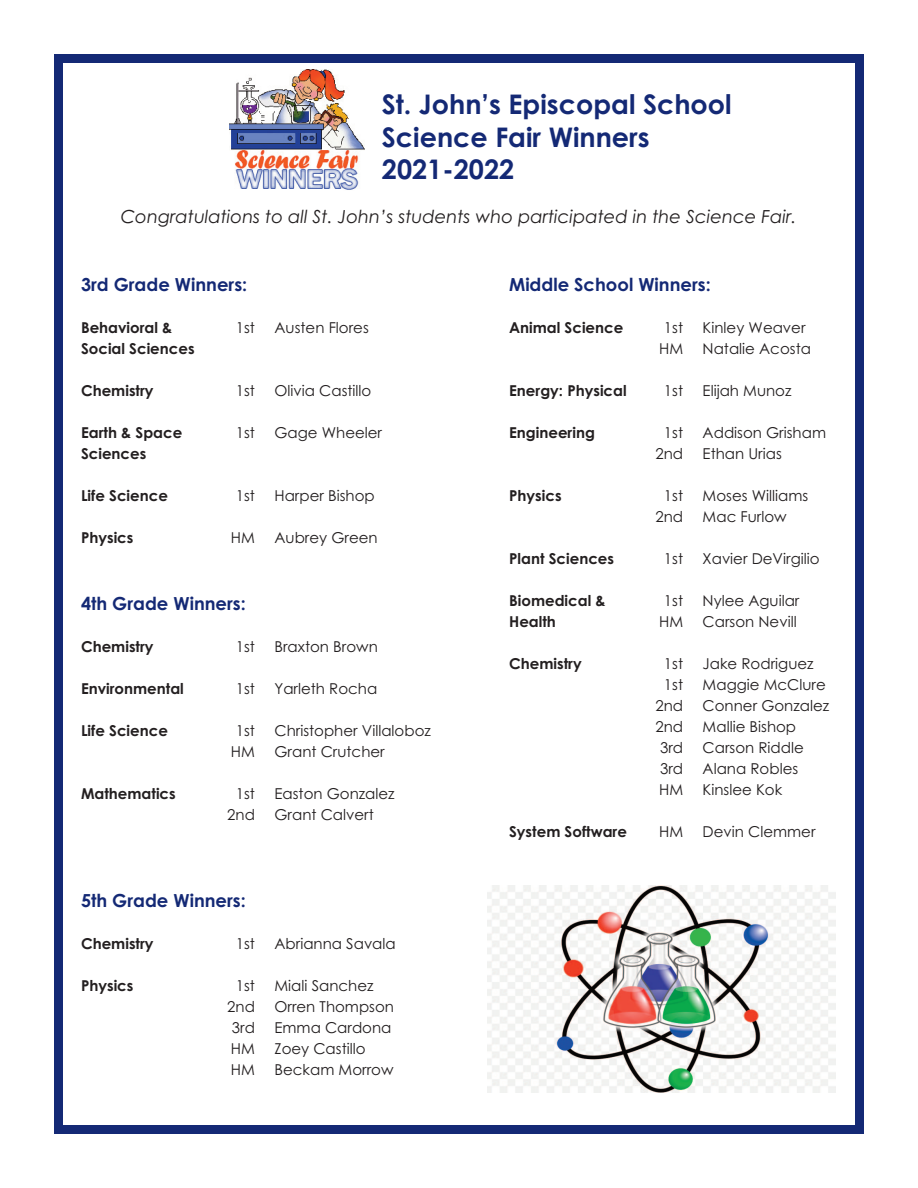
<style>
.page{position:relative;width:918px;height:1188px;background:#fff}
.page>*{position:absolute;margin:0;border:0;box-sizing:border-box;transform-origin:0 0}
.t1{font:700 27px/32.4px "Century Gothic";color:#142975}
.t2{font:italic 18px "Century Gothic";color:#231f20}
.t3{font:700 18px "Century Gothic";color:#142975}
.t4{font:15px "Century Gothic";color:#231f20}
.t5{font:700 15px "Century Gothic";color:#231f20}
</style>
<div class="page">
<div style="left:54px;top:54px;width:810px;height:1080px;border:9px solid #142975"></div>
<img style="left:230px;top:69px;width:134px;height:121px">
<img style="left:487px;top:885px;width:349px;height:207px">
<h1 class="t1" style="left:382px;top:91px;width:351px">St. John’s Episcopal School<br>Science Fair Winners<br>2021-2022</h1>
<p class="t2" style="left:121px;top:209px;width:677px">Congratulations to all St. John’s students who participated in the Science Fair.</p>
<p class="t3" style="left:81px;top:278px;width:168px">3rd Grade Winners:</p>
<p class="t5" style="left:81px;top:322px;width:93px">Behavioral &amp;</p>
<p class="t4" style="left:236px;top:322px;width:21px">1st</p>
<p class="t4" style="left:274px;top:322px;width:96px">Austen Flores</p>
<p class="t5" style="left:81px;top:343px;width:115px">Social Sciences</p>
<p class="t5" style="left:81px;top:385px;width:74px">Chemistry</p>
<p class="t4" style="left:236px;top:385px;width:21px">1st</p>
<p class="t4" style="left:274px;top:385px;width:98px">Olivia Castillo</p>
<p class="t5" style="left:81px;top:427px;width:103px">Earth &amp; Space</p>
<p class="t4" style="left:236px;top:427px;width:21px">1st</p>
<p class="t4" style="left:274px;top:427px;width:109px">Gage Wheeler</p>
<p class="t5" style="left:81px;top:448px;width:67px">Sciences</p>
<p class="t5" style="left:81px;top:490px;width:88px">Life Science</p>
<p class="t4" style="left:236px;top:490px;width:21px">1st</p>
<p class="t4" style="left:274px;top:490px;width:102px">Harper Bishop</p>
<p class="t5" style="left:81px;top:532px;width:54px">Physics</p>
<p class="t4" style="left:231px;top:532px;width:26px">HM</p>
<p class="t4" style="left:275px;top:532px;width:105px">Aubrey Green</p>
<p class="t3" style="left:81px;top:596px;width:166px">4th Grade Winners:</p>
<p class="t5" style="left:81px;top:641px;width:74px">Chemistry</p>
<p class="t4" style="left:236px;top:641px;width:21px">1st</p>
<p class="t4" style="left:274px;top:641px;width:105px">Braxton Brown</p>
<p class="t5" style="left:81px;top:683px;width:104px">Environmental</p>
<p class="t4" style="left:236px;top:683px;width:21px">1st</p>
<p class="t4" style="left:274px;top:683px;width:104px">Yarleth Rocha</p>
<p class="t5" style="left:81px;top:725px;width:88px">Life Science</p>
<p class="t4" style="left:236px;top:725px;width:21px">1st</p>
<p class="t4" style="left:274px;top:725px;width:158px">Christopher Villaloboz</p>
<p class="t4" style="left:231px;top:746px;width:26px">HM</p>
<p class="t4" style="left:275px;top:746px;width:112px">Grant Crutcher</p>
<p class="t5" style="left:81px;top:788px;width:96px">Mathematics</p>
<p class="t4" style="left:236px;top:788px;width:21px">1st</p>
<p class="t4" style="left:274px;top:788px;width:122px">Easton Gonzalez</p>
<p class="t4" style="left:227px;top:809px;width:29px">2nd</p>
<p class="t4" style="left:274px;top:809px;width:101px">Grant Calvert</p>
<p class="t3" style="left:81px;top:894px;width:166px">5th Grade Winners:</p>
<p class="t5" style="left:81px;top:938px;width:74px">Chemistry</p>
<p class="t4" style="left:236px;top:938px;width:21px">1st</p>
<p class="t4" style="left:274px;top:938px;width:123px">Abrianna Savala</p>
<p class="t5" style="left:81px;top:980px;width:54px">Physics</p>
<p class="t4" style="left:236px;top:980px;width:21px">1st</p>
<p class="t4" style="left:274px;top:980px;width:101px">Miali Sanchez</p>
<p class="t4" style="left:227px;top:1001px;width:29px">2nd</p>
<p class="t4" style="left:274px;top:1001px;width:121px">Orren Thompson</p>
<p class="t4" style="left:232px;top:1022px;width:25px">3rd</p>
<p class="t4" style="left:274px;top:1022px;width:119px">Emma Cardona</p>
<p class="t4" style="left:231px;top:1043px;width:26px">HM</p>
<p class="t4" style="left:275px;top:1043px;width:93px">Zoey Castillo</p>
<p class="t4" style="left:231px;top:1064px;width:26px">HM</p>
<p class="t4" style="left:275px;top:1064px;width:120px">Beckam Morrow</p>
<p class="t3" style="left:509px;top:278px;width:203px">Middle School Winners:</p>
<p class="t5" style="left:509px;top:322px;width:116px">Animal Science</p>
<p class="t4" style="left:664px;top:322px;width:21px">1st</p>
<p class="t4" style="left:703px;top:322px;width:104px">Kinley Weaver</p>
<p class="t4" style="left:659px;top:343px;width:26px">HM</p>
<p class="t4" style="left:703px;top:343px;width:110px">Natalie Acosta</p>
<p class="t5" style="left:509px;top:385px;width:119px">Energy: Physical</p>
<p class="t4" style="left:664px;top:385px;width:21px">1st</p>
<p class="t4" style="left:703px;top:385px;width:90px">Elijah Munoz</p>
<p class="t5" style="left:509px;top:427px;width:87px">Engineering</p>
<p class="t4" style="left:664px;top:427px;width:21px">1st</p>
<p class="t4" style="left:703px;top:427px;width:125px">Addison Grisham</p>
<p class="t4" style="left:655px;top:448px;width:29px">2nd</p>
<p class="t4" style="left:703px;top:448px;width:81px">Ethan Urias</p>
<p class="t5" style="left:509px;top:490px;width:54px">Physics</p>
<p class="t4" style="left:664px;top:490px;width:21px">1st</p>
<p class="t4" style="left:703px;top:490px;width:107px">Moses Williams</p>
<p class="t4" style="left:655px;top:511px;width:29px">2nd</p>
<p class="t4" style="left:703px;top:511px;width:86px">Mac Furlow</p>
<p class="t5" style="left:509px;top:553px;width:106px">Plant Sciences</p>
<p class="t4" style="left:664px;top:553px;width:21px">1st</p>
<p class="t4" style="left:703px;top:553px;width:118px">Xavier DeVirgilio</p>
<p class="t5" style="left:509px;top:595px;width:98px">Biomedical &amp;</p>
<p class="t4" style="left:664px;top:595px;width:21px">1st</p>
<p class="t4" style="left:703px;top:595px;width:98px">Nylee Aguilar</p>
<p class="t5" style="left:509px;top:616px;width:48px">Health</p>
<p class="t4" style="left:659px;top:616px;width:26px">HM</p>
<p class="t4" style="left:703px;top:616px;width:96px">Carson Nevill</p>
<p class="t5" style="left:509px;top:658px;width:74px">Chemistry</p>
<p class="t4" style="left:664px;top:658px;width:21px">1st</p>
<p class="t4" style="left:703px;top:658px;width:112px">Jake Rodriguez</p>
<p class="t4" style="left:664px;top:679px;width:21px">1st</p>
<p class="t4" style="left:703px;top:679px;width:125px">Maggie McClure</p>
<p class="t4" style="left:655px;top:700px;width:29px">2nd</p>
<p class="t4" style="left:703px;top:700px;width:128px">Conner Gonzalez</p>
<p class="t4" style="left:655px;top:721px;width:29px">2nd</p>
<p class="t4" style="left:703px;top:721px;width:95px">Mallie Bishop</p>
<p class="t4" style="left:660px;top:742px;width:25px">3rd</p>
<p class="t4" style="left:703px;top:742px;width:103px">Carson Riddle</p>
<p class="t4" style="left:660px;top:763px;width:25px">3rd</p>
<p class="t4" style="left:703px;top:763px;width:97px">Alana Robles</p>
<p class="t4" style="left:659px;top:784px;width:26px">HM</p>
<p class="t4" style="left:703px;top:784px;width:81px">Kinslee Kok</p>
<p class="t5" style="left:509px;top:826px;width:119px">System Software</p>
<p class="t4" style="left:659px;top:826px;width:26px">HM</p>
<p class="t4" style="left:703px;top:826px;width:114px">Devin Clemmer</p>
</div>
